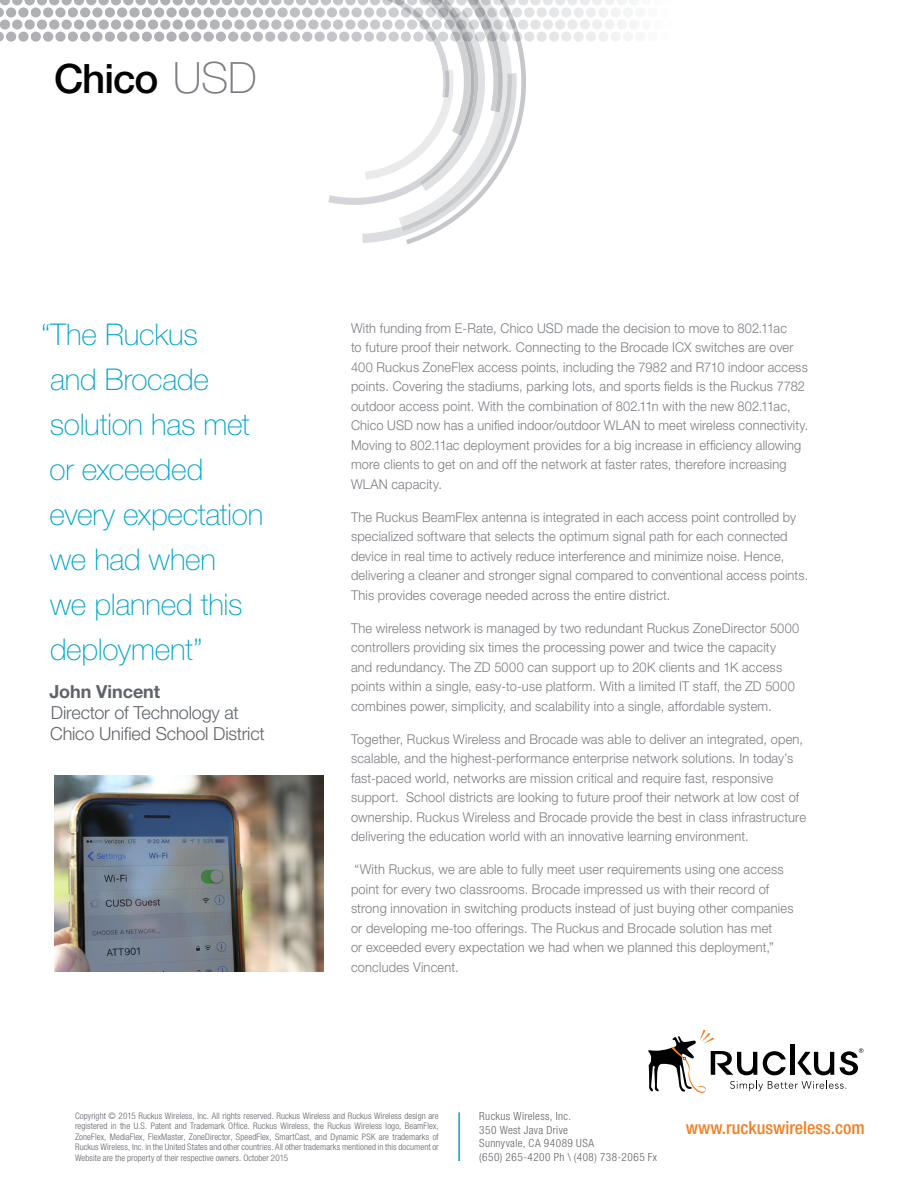
<style>
.page{position:relative;width:918px;height:1188px;background:#fff}
.page>*{position:absolute;margin:0;border:0;box-sizing:border-box;transform-origin:0 0}
.t1{font:500 40.5px "Helvetica Neue LT Std";letter-spacing:-.025em;color:#010101}
.CSAF_Doc_Title{font:100 30px/45px "Helvetica Neue LT Std";letter-spacing:-.01em;color:#00a5c8}
.CSAF_Doc_Title-2{font:300 18px/21px "Helvetica Neue LT Std";letter-spacing:-.01em;color:#5f6369}
.t2{font:500 condensed 18px "Helvetica Neue LT Std";color:#f58023}
.CSAF_Doc_Title-3{font:700 18px "Helvetica Neue LT Std";letter-spacing:-.005em;color:#5f6369}
.CSAF_Body_Text{font:300 13.5px/19.5px "Helvetica Neue LT Std";letter-spacing:.015em;color:#787c81;scale:.95 1}
.t3{font:300 condensed 11.25px/13.5px "Helvetica Neue LT Std";letter-spacing:.035em;color:#5f6369}
.CSAF_Copyright{font:300 condensed 9px/10.5px "Helvetica Neue LT Std";letter-spacing:.01em;color:#5f6369;text-align:justify}
.s1{font-weight:100;font-size:43.2px;color:#787c81}
</style>
<div class="page">
<svg style="left:648px;top:1030px;width:215px;height:63px"></svg>
<div style="left:0;top:0;width:10px;height:5px;background:#afb1b4"></div>
<div style="left:12px;top:0;width:10px;height:5px;background:#afb1b4"></div>
<svg style="left:24px;top:0;width:11px;height:5px"></svg>
<div style="left:37px;top:0;width:10px;height:5px;background:#afb1b4"></div>
<div style="left:49px;top:0;width:10px;height:5px;background:#afb1b4"></div>
<div style="left:62px;top:0;width:10px;height:5px;background:#afb1b4"></div>
<div style="left:74px;top:0;width:10px;height:5px;background:#afb1b4"></div>
<div style="left:86px;top:0;width:10px;height:5px;background:#afb1b4"></div>
<div style="left:99px;top:0;width:10px;height:5px;background:#afb1b4"></div>
<div style="left:111px;top:0;width:10px;height:5px;background:#afb1b4"></div>
<div style="left:123px;top:0;width:10px;height:5px;background:#afb1b4"></div>
<div style="left:136px;top:0;width:10px;height:5px;background:#afb1b4"></div>
<div style="left:148px;top:0;width:10px;height:5px;background:#afb1b4"></div>
<svg style="left:160px;top:0;width:11px;height:5px"></svg>
<svg style="left:0;top:7px;width:4px;height:10px"></svg>
<svg style="left:6px;top:7px;width:10px;height:10px"></svg>
<svg style="left:18px;top:7px;width:11px;height:10px"></svg>
<svg style="left:31px;top:7px;width:10px;height:10px"></svg>
<svg style="left:43px;top:7px;width:10px;height:10px"></svg>
<svg style="left:55px;top:7px;width:11px;height:10px"></svg>
<svg style="left:68px;top:7px;width:10px;height:10px"></svg>
<svg style="left:80px;top:7px;width:10px;height:10px"></svg>
<svg style="left:92px;top:7px;width:11px;height:10px"></svg>
<svg style="left:105px;top:7px;width:10px;height:10px"></svg>
<svg style="left:117px;top:7px;width:10px;height:10px"></svg>
<svg style="left:129px;top:7px;width:11px;height:10px"></svg>
<svg style="left:142px;top:7px;width:10px;height:10px"></svg>
<svg style="left:154px;top:7px;width:10px;height:10px"></svg>
<svg style="left:166px;top:7px;width:11px;height:10px"></svg>
<svg style="left:0;top:19px;width:10px;height:11px"></svg>
<svg style="left:12px;top:19px;width:10px;height:11px"></svg>
<svg style="left:24px;top:19px;width:11px;height:11px"></svg>
<svg style="left:37px;top:19px;width:10px;height:11px"></svg>
<svg style="left:49px;top:19px;width:10px;height:11px"></svg>
<svg style="left:62px;top:19px;width:10px;height:11px"></svg>
<svg style="left:74px;top:19px;width:10px;height:11px"></svg>
<svg style="left:86px;top:19px;width:10px;height:11px"></svg>
<svg style="left:99px;top:19px;width:10px;height:11px"></svg>
<svg style="left:111px;top:19px;width:10px;height:11px"></svg>
<svg style="left:123px;top:19px;width:10px;height:11px"></svg>
<svg style="left:136px;top:19px;width:10px;height:11px"></svg>
<svg style="left:148px;top:19px;width:10px;height:11px"></svg>
<svg style="left:160px;top:19px;width:11px;height:11px"></svg>
<svg style="left:0;top:32px;width:4px;height:10px"></svg>
<div style="left:6px;top:32px;width:10px;height:10px;background:#afb1b4;border-radius:5px"></div>
<svg style="left:18px;top:32px;width:11px;height:10px"></svg>
<div style="left:31px;top:32px;width:10px;height:10px;background:#afb1b4;border-radius:5px"></div>
<div style="left:43px;top:32px;width:10px;height:10px;background:#afb1b4;border-radius:5px"></div>
<svg style="left:55px;top:32px;width:11px;height:10px"></svg>
<div style="left:68px;top:32px;width:10px;height:10px;background:#afb1b4;border-radius:5px"></div>
<div style="left:80px;top:32px;width:10px;height:10px;background:#afb1b4;border-radius:5px"></div>
<svg style="left:92px;top:32px;width:11px;height:10px"></svg>
<div style="left:105px;top:32px;width:10px;height:10px;background:#afb1b4;border-radius:5px"></div>
<div style="left:117px;top:32px;width:10px;height:10px;background:#afb1b4;border-radius:5px"></div>
<svg style="left:129px;top:32px;width:11px;height:10px"></svg>
<div style="left:142px;top:32px;width:10px;height:10px;background:#afb1b4;border-radius:5px"></div>
<div style="left:154px;top:32px;width:10px;height:10px;background:#afb1b4;border-radius:5px"></div>
<svg style="left:166px;top:32px;width:11px;height:10px"></svg>
<svg style="left:173px;top:0;width:458px;height:243px"></svg>
<hr style="left:458px;top:1112px;width:2px;height:49px;background:#00a5c8">
<img style="left:54px;top:775px;width:270px;height:197px">
<h1 class="t1" style="left:54px;top:54px;width:204px">Chico <span class="s1">USD</span></h1>
<p class="CSAF_Doc_Title" style="left:41px;top:312px;width:224px">“The Ruckus<br>and Brocade solution has met or exceeded every expectation we had when<br>we planned this deployment”</p>
<p class="CSAF_Doc_Title-3" style="left:49px;top:680px;width:112px">John Vincent</p>
<p class="CSAF_Doc_Title-2" style="left:50px;top:702px;width:216px">Director of Technology at<br>Chico Unified School District</p>
<p class="CSAF_Body_Text" style="left:351px;top:318px;width:483px">With funding from E-Rate, Chico USD made the decision to move to 802.11ac<br>to future proof their network. Connecting to the Brocade ICX switches are over 400 Ruckus ZoneFlex access points, including the 7982 and R710 indoor access points. Covering the stadiums, parking lots, and sports fields is the Ruckus 7782 outdoor access point. With the combination of 802.11n with the new 802.11ac, Chico USD now has a unified indoor/outdoor WLAN to meet wireless connectivity.<br>Moving to 802.11ac deployment provides for a big increase in efficiency allowing more clients to get on and off the network at faster rates, therefore increasing WLAN capacity.</p>
<p class="CSAF_Body_Text" style="left:351px;top:507px;width:483px">The Ruckus BeamFlex antenna is integrated in each access point controlled by specialized software that selects the optimum signal path for each connected device in real time to actively reduce interference and minimize noise. Hence, delivering a cleaner and stronger signal compared to conventional access points.<br>This provides coverage needed across the entire district.</p>
<p class="CSAF_Body_Text" style="left:351px;top:618px;width:473px">The wireless network is managed by two redundant Ruckus ZoneDirector 5000 controllers providing six times the processing power and twice the capacity and redundancy. The ZD 5000 can support up to 20K clients and 1K access points within a single, easy-to-use platform. With a limited IT staff, the ZD 5000 combines power, simplicity, and scalability into a single, affordable system.</p>
<p class="CSAF_Body_Text" style="left:351px;top:729px;width:481px">Together, Ruckus Wireless and Brocade was able to deliver an integrated, open, scalable, and the highest-performance enterprise network solutions. In today’s fast-paced world, networks are mission critical and require fast, responsive support. School districts are looking to future proof their network at low cost of ownership. Ruckus Wireless and Brocade provide the best in class infrastructure delivering the education world with an innovative learning environment.</p>
<p class="CSAF_Body_Text" style="left:351px;top:860px;width:467px">“With Ruckus, we are able to fully meet user requirements using one access point for every two classrooms. Brocade impressed us with their record of strong innovation in switching products instead of just buying other companies or developing me-too offerings. The Ruckus and Brocade solution has met<br>or exceeded every expectation we had when we planned this deployment,” concludes Vincent.</p>
<p class="CSAF_Copyright" style="left:75px;top:1110px;width:365px">Copyright © 2015 Ruckus Wireless, Inc. All rights reserved. Ruckus Wireless and Ruckus Wireless design are registered in the U.S. Patent and Trademark Office. Ruckus Wireless, the Ruckus Wireless logo, BeamFlex, ZoneFlex, MediaFlex, FlexMaster, ZoneDirector, SpeedFlex, SmartCast, and Dynamic PSK are trademarks of Ruckus Wireless, Inc. in the United States and other countries. All other trademarks mentioned in this document or Website are the property of their respective owners. October 2015</p>
<p class="t3" style="left:479px;top:1109px;width:179px">Ruckus Wireless, Inc.<br>350 West Java Drive<br>Sunnyvale, CA 94089 USA<br>(650) 265-4200 Ph \ (408) 738-2065 Fx</p>
<h3 class="t2" style="left:686px;top:1117px;width:181px">www.ruckuswireless.com</h3>
</div>
